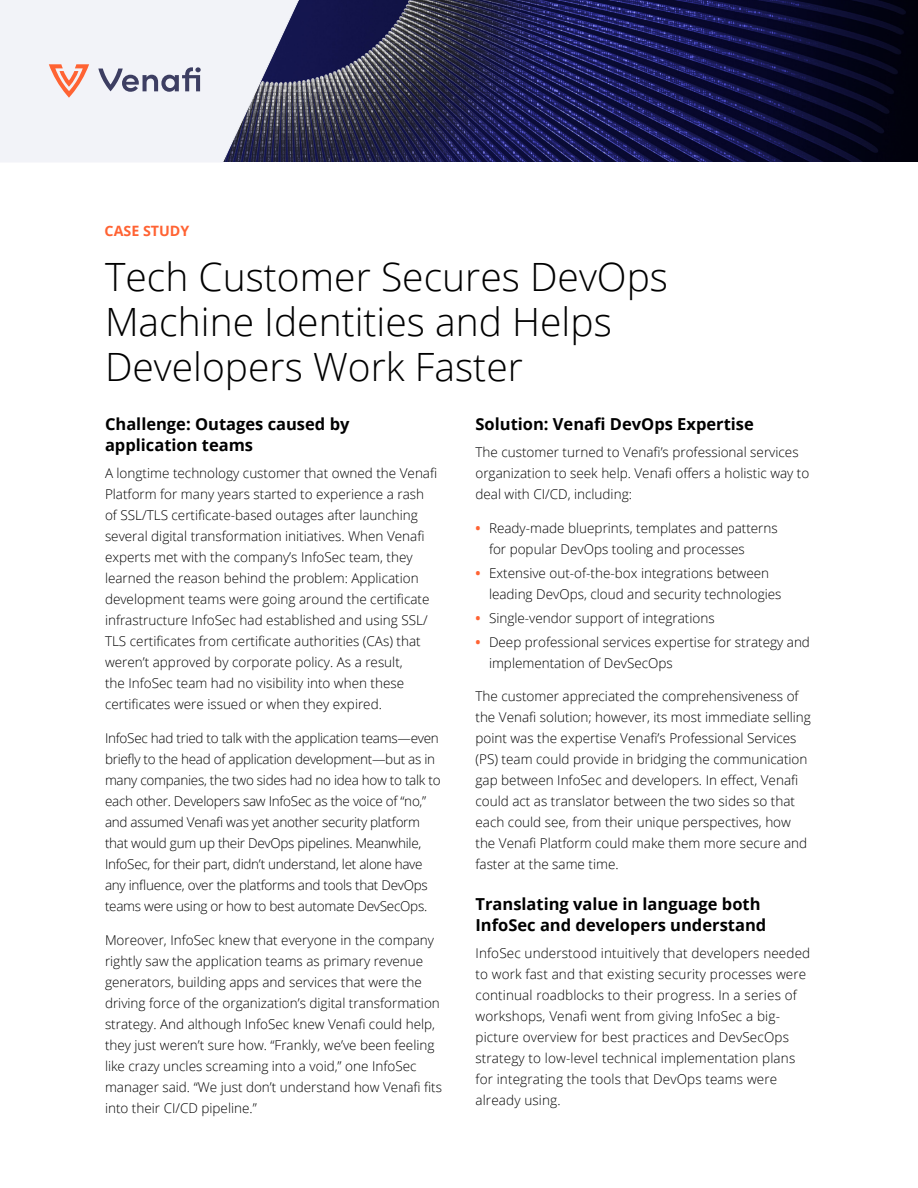
<style>
.page{position:relative;width:918px;height:1188px;background:#fff}
.page>*{position:absolute;margin:0;border:0;box-sizing:border-box;transform-origin:0 0}
.t1{font:300 39px/45px "Open Sans";color:#000}
.Heading{font:700 16.5px/21px "Open Sans";color:#000}
.t2{font:700 14.25px "Open Sans";color:#ff6333}
.Body{font:300 13.5px/21px "Open Sans";color:#000}
.Body-2{font:300 13.5px/21px "Open Sans";letter-spacing:-.02em;color:#000}
.s1{font-weight:700;color:#ff6333}
</style>
<div class="page">
<img style="left:300px;top:0;width:453px;height:162px">
<svg style="left:753px;top:0;width:165px;height:162px"></svg>
<svg style="left:0;top:0;width:300px;height:162px"></svg>
<svg style="left:98px;top:67px;width:103px;height:25px"></svg>
<svg style="left:49px;top:64px;width:40px;height:34px"></svg>
<p class="t2" style="left:105px;top:220px;width:86px">CASE STUDY</p>
<p class="t1" style="left:105px;top:253px;width:565px">Tech Customer Secures DevOps<br>Machine Identities and Helps<br>Developers Work Faster</p>
<p class="Heading" style="left:105px;top:413px;width:246px">Challenge: Outages caused by application teams</p>
<p class="Body" style="left:105px;top:463px;width:334px">A longtime technology customer that owned the Venafi Platform for many years started to experience a rash of SSL/TLS certificate-based outages after launching several digital transformation initiatives. When Venafi experts met with the company’s InfoSec team, they learned the reason behind the problem: Application development teams were going around the certificate infrastructure InfoSec had established and using SSL/ TLS certificates from certificate authorities (CAs) that weren’t approved by corporate policy. As a result,<br>the InfoSec team had no visibility into when these certificates were issued or when they expired.</p>
<p class="Body-2" style="left:105px;top:727px;width:337px">InfoSec had tried to talk with the application teams—even briefly to the head of application development—but as in many companies, the two sides had no idea how to talk to each other. Developers saw InfoSec as the voice of “no,” and assumed Venafi was yet another security platform that would gum up their DevOps pipelines. Meanwhile, InfoSec, for their part, didn’t understand, let alone have any influence, over the platforms and tools that DevOps teams were using or how to best automate DevSecOps.</p>
<p class="Body" style="left:105px;top:929px;width:339px">Moreover, InfoSec knew that everyone in the company rightly saw the application teams as primary revenue generators, building apps and services that were the driving force of the organization’s digital transformation strategy. And although InfoSec knew Venafi could help, they just weren’t sure how. “Frankly, we’ve been feeling like crazy uncles screaming into a void,” one InfoSec manager said. “We just don’t understand how Venafi fits into their CI/CD pipeline.”</p>
<p class="Heading" style="left:476px;top:413px;width:280px">Solution: Venafi DevOps Expertise</p>
<p class="Body" style="left:476px;top:442px;width:335px">The customer turned to Venafi’s professional services organization to seek help. Venafi offers a holistic way to deal with CI/CD, including:</p>
<p class="Body" style="left:489px;top:517px;width:290px;text-indent:-14px"><span class="s1">•</span> Ready-made blueprints, templates and patterns for popular DevOps tooling and processes</p>
<p class="Body" style="left:489px;top:562px;width:294px;text-indent:-14px"><span class="s1">•</span> Extensive out-of-the-box integrations between leading DevOps, cloud and security technologies</p>
<p class="Body" style="left:476px;top:607px;width:241px"><span class="s1">•</span> Single-vendor support of integrations</p>
<p class="Body" style="left:489px;top:631px;width:323px;text-indent:-14px"><span class="s1">•</span> Deep professional services expertise for strategy and implementation of DevSecOps</p>
<p class="Body" style="left:476px;top:685px;width:337px">The customer appreciated the comprehensiveness of the Venafi solution; however, its most immediate selling point was the expertise Venafi’s Professional Services (PS) team could provide in bridging the communication gap between InfoSec and developers. In effect, Venafi could act as translator between the two sides so that each could see, from their unique perspectives, how the Venafi Platform could make them more secure and faster at the same time.</p>
<p class="Heading" style="left:476px;top:893px;width:292px">Translating value in language both<br>InfoSec and developers understand</p>
<p class="Body" style="left:476px;top:943px;width:336px">InfoSec understood intuitively that developers needed to work fast and that existing security processes were continual roadblocks to their progress. In a series of workshops, Venafi went from giving InfoSec a big&shy;picture overview for best practices and DevSecOps strategy to low-level technical implementation plans for integrating the tools that DevOps teams were already using.</p>
</div>
